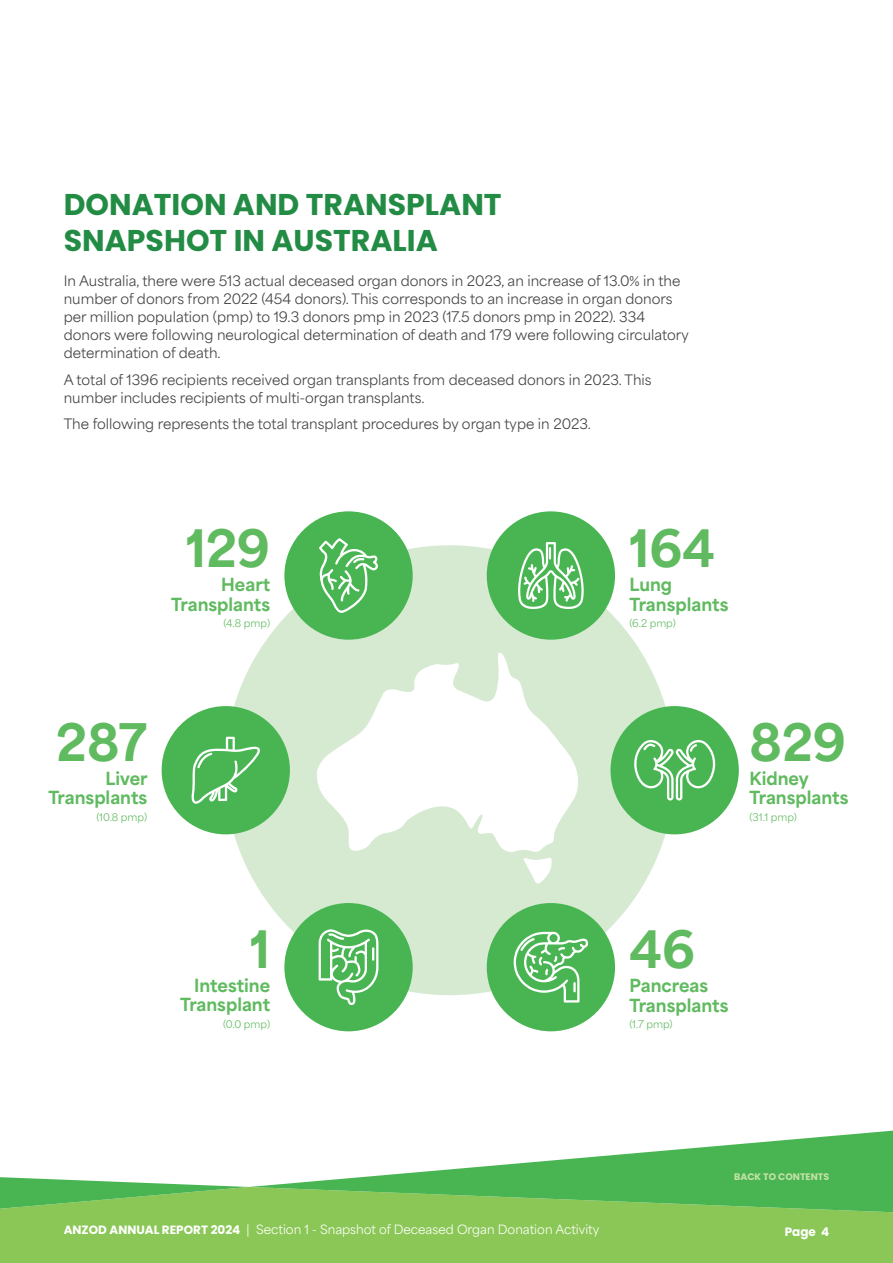
<style>
.page{position:relative;width:893px;height:1263px;background:#fff}
.page>*{position:absolute;margin:0;border:0;box-sizing:border-box;transform-origin:0 0}
.t1{font:800 48.3px "Area Normal";color:#60ba60}
.t2{font:700 30px/36px "Poppins";color:#238c44}
.t3{font:800 16.95px/19.8px "Area Normal";color:#60ba60;text-align:right}
.t4{font:13.5px/18px "Area Normal";color:#414042}
.t5{font:12px "Area Normal";color:#fff}
.t6{font:700 12px "Poppins";color:#fff}
.t7{font:9.9px "Area Normal";color:#60ba60}
.t8{font:700 9.45px "Poppins";color:#c6e1a8}
.s1{font-family:"Poppins";font-weight:700}
</style>
<div class="page">
<svg style="left:0;top:1130px;width:893px;height:133px;fill:#8bc756"></svg>
<div style="left:225px;top:545px;width:450px;height:450px;background:#d6ead2;border-radius:50%"></div>
<svg style="left:317px;top:652px;width:261px;height:200px;fill:#fff"></svg>
<svg style="left:524px;top:858px;width:28px;height:26px"></svg>
<div style="left:162px;top:706px;width:128px;height:128px;background:#48b552;border-radius:50%"></div>
<svg style="left:191px;top:737px;width:69px;height:67px"></svg>
<div style="left:610px;top:706px;width:129px;height:128px;background:#48b552;border-radius:50%"></div>
<svg style="left:634px;top:740px;width:82px;height:60px"></svg>
<div style="left:487px;top:903px;width:128px;height:128px;background:#48b552;border-radius:50%"></div>
<svg style="left:513px;top:932px;width:75px;height:70px"></svg>
<div style="left:284px;top:903px;width:129px;height:128px;background:#48b552;border-radius:50%"></div>
<svg style="left:319px;top:929px;width:59px;height:76px"></svg>
<div style="left:487px;top:511px;width:128px;height:129px;background:#48b552;border-radius:50%"></div>
<svg style="left:518px;top:542px;width:66px;height:67px"></svg>
<div style="left:284px;top:511px;width:129px;height:129px;background:#48b552;border-radius:50%"></div>
<svg style="left:319px;top:538px;width:59px;height:75px"></svg>
<h2 class="t2" style="left:64px;top:187px;width:439px">DONATION AND TRANSPLANT<br>SNAPSHOT IN AUSTRALIA</h2>
<p class="t4" style="left:64px;top:270px;width:627px">In Australia, there were 513 actual deceased organ donors in 2023, an increase of 13.0% in the number of donors from 2022 (454 donors). This corresponds to an increase in organ donors per million population (pmp) to 19.3 donors pmp in 2023 (17.5 donors pmp in 2022). 334 donors were following neurological determination of death and 179 were following circulatory determination of death.</p>
<p class="t4" style="left:64px;top:369px;width:589px">A total of 1396 recipients received organ transplants from deceased donors in 2023. This number includes recipients of multi-organ transplants.</p>
<p class="t4" style="left:64px;top:413px;width:529px">The following represents the total transplant procedures by organ type in 2023.</p>
<h1 class="t1" style="left:186px;top:504px;width:86px">129</h1>
<p class="t3" style="left:171px;top:573px;width:100px">Heart<br>Transplants</p>
<p class="t7" style="left:224px;top:614px;width:48px">(4.8 pmp)</p>
<h1 class="t1" style="left:56px;top:698px;width:93px">287</h1>
<p class="t3" style="left:48px;top:766px;width:101px">Liver<br>Transplants</p>
<p class="t7" style="left:96px;top:808px;width:52px">(10.8 pmp)</p>
<h1 class="t1" style="left:250px;top:905px;width:22px">1</h1>
<p class="t3" style="left:180px;top:973px;width:92px">Intestine<br>Transplant</p>
<p class="t7" style="left:223px;top:1015px;width:49px">(0.0 pmp)</p>
<h1 class="t1" style="left:629px;top:504px;width:87px">164</h1>
<p class="t3" style="left:629px;top:573px;width:100px;text-align:left">Lung<br>Transplants</p>
<p class="t7" style="left:629px;top:614px;width:48px">(6.2 pmp)</p>
<h1 class="t1" style="left:750px;top:698px;width:98px">829</h1>
<p class="t3" style="left:750px;top:766px;width:100px;text-align:left">Kidney<br>Transplants</p>
<p class="t7" style="left:750px;top:808px;width:49px">(31.1 pmp)</p>
<h1 class="t1" style="left:629px;top:905px;width:67px">46</h1>
<p class="t3" style="left:629px;top:974px;width:100px;text-align:left">Pancreas<br>Transplants</p>
<p class="t7" style="left:629px;top:1015px;width:45px">(1.7 pmp)</p>
<p class="t8" style="left:734px;top:1171px;width:96px">BACK TO CONTENTS</p>
<p class="t5" style="left:64px;top:1219px;width:537px"><span class="s1">ANZOD ANNUAL REPORT 2024</span> | Section 1 - Snapshot of Deceased Organ Donation Activity</p>
<p class="t6" style="left:785px;top:1225px;width:46px">Page 4</p>
</div>
